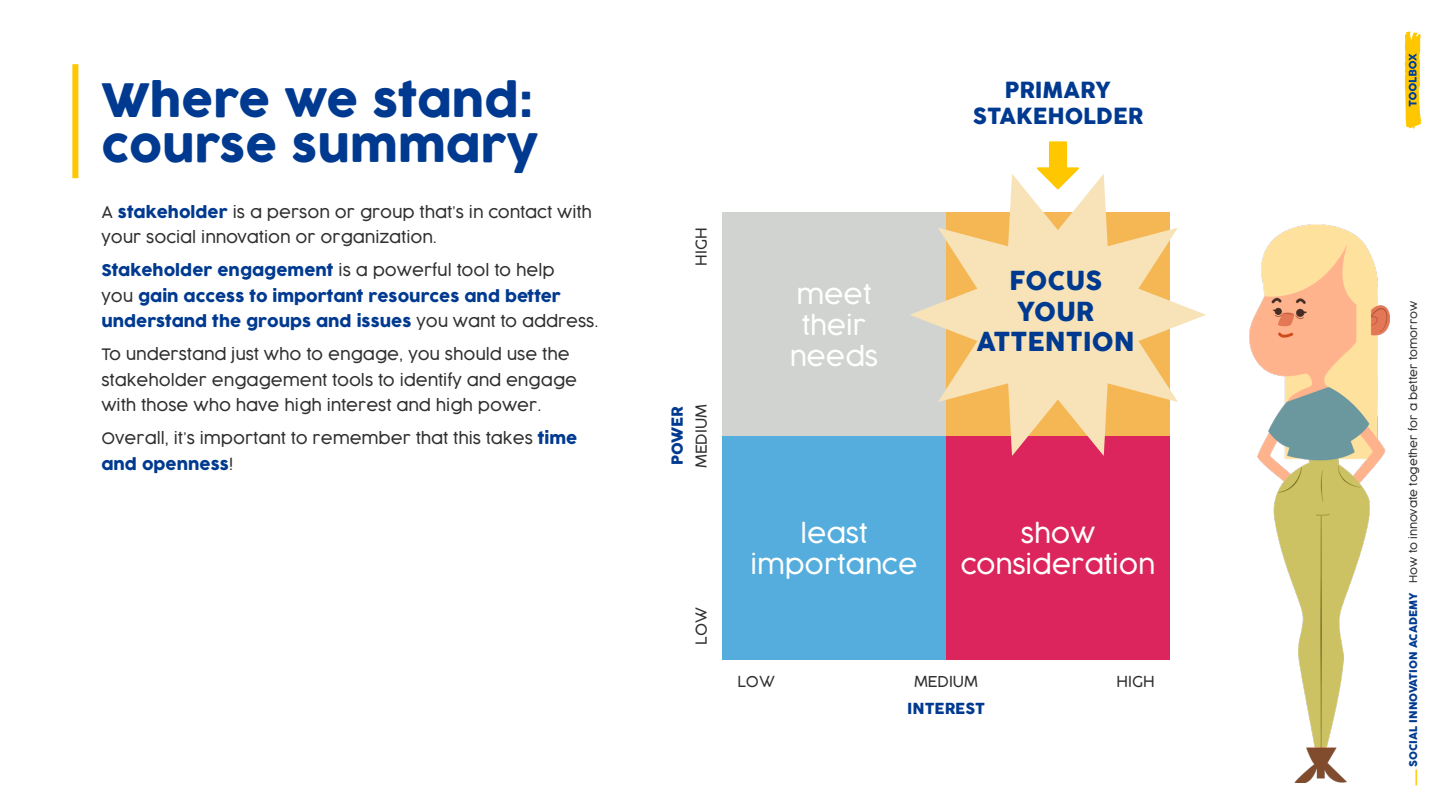
<style>
.page{position:relative;width:1440px;height:810px;background:#fff}
.page>*{position:absolute;margin:0;border:0;box-sizing:border-box;transform-origin:0 0}
.t1{font:45px/45px "Cocogoose";color:#003a90}
.t2{font:300 25.65px/30.8px "Cocogoose";color:#fff;text-align:center}
.t3{font:25.65px/30.8px "Cocogoose";color:#003a90;text-align:center}
.t4{font:21.75px/26.1px "Cocogoose";color:#003a90;text-align:center}
.t5{font:300 15.75px/25.5px "Cocogoose";color:#2f2f2f}
.t6{font:15.75px/25.5px "Cocogoose";color:#003a90}
.t7{font:300 14.92px "Cocogoose";color:#2f2f2f}
.t8{font:14.92px "Cocogoose";color:#003a90}
.t9{font:300 10.5px "Cocogoose";color:#2f2f2f}
.s1{font-weight:400;color:#003a90}
.s2{font-weight:300;color:#2f2f2f}
.s3{font-weight:400;color:#ffc700}
</style>
<div class="page">
<svg style="left:1405px;top:32px;width:16px;height:97px;background:#dabb37"></svg>
<div style="left:72px;top:64px;width:6px;height:114px;background:#ffc700"></div>
<img style="left:1250px;top:224px;width:140px;height:559px">
<div style="left:723px;top:212px;width:223px;height:224px;background:#d0d3d0"></div>
<div style="left:723px;top:436px;width:223px;height:224px;background:#54addd"></div>
<div style="left:946px;top:436px;width:224px;height:224px;background:#dc255c"></div>
<svg style="left:910px;top:174px;width:296px;height:282px;fill:#f8e3b8"></svg>
<svg style="left:1037px;top:141px;width:42px;height:48px"></svg>
<h1 class="t1" style="left:101px;top:80px;width:439px">Where we stand: course summary</h1>
<p class="t5" style="left:101px;top:199px;width:492px">A <span class="s1">stakeholder</span> is a person or group that’s in contact with your social innovation or organization.</p>
<p class="t6" style="left:101px;top:258px;width:499px">Stakeholder engagement <span class="s2">is a powerful tool to help<br>you</span> gain access to important resources and better understand the groups and issues <span class="s2">you want to address.</span></p>
<p class="t5" style="left:101px;top:342px;width:477px">To understand just who to engage, you should use the stakeholder engagement tools to identify and engage with those who have high interest and high power.</p>
<p class="t5" style="left:101px;top:426px;width:478px">Overall, it’s important to remember that this takes <span class="s1">time and openness</span>!</p>
<h3 class="t4" style="left:973px;top:78px;width:172px">PRIMARY<br>STAKEHOLDER</h3>
<p class="t7" style="left:691px;top:266px;width:39px;rotate:-90deg">HIGH</p>
<p class="t8" style="left:667px;top:465px;width:60px;rotate:-90deg">POWER</p>
<p class="t7" style="left:691px;top:468px;width:65px;rotate:-90deg">MEDIUM</p>
<p class="t7" style="left:691px;top:645px;width:39px;rotate:-90deg">LOW</p>
<h2 class="t2" style="left:790px;top:279px;width:90px">meet their needs</h2>
<h2 class="t3" style="left:977px;top:266px;width:160px">FOCUS<br>YOUR<br>ATTENTION</h2>
<h2 class="t2" style="left:750px;top:518px;width:169px">least importance</h2>
<h2 class="t2" style="left:961px;top:518px;width:196px">show consideration</h2>
<p class="t7" style="left:738px;top:671px;width:39px">LOW</p>
<p class="t7" style="left:914px;top:671px;width:65px">MEDIUM</p>
<p class="t8" style="left:907px;top:698px;width:79px">INTEREST</p>
<p class="t7" style="left:1117px;top:671px;width:39px">HIGH</p>
<p class="t9" style="left:1406px;top:788px;width:489px;rotate:-90deg"><span class="s3">_</span><span class="s1">SOCIAL INNOVATION ACADEMY</span> How to innovate together for a better tomorrow</p>
</div>
